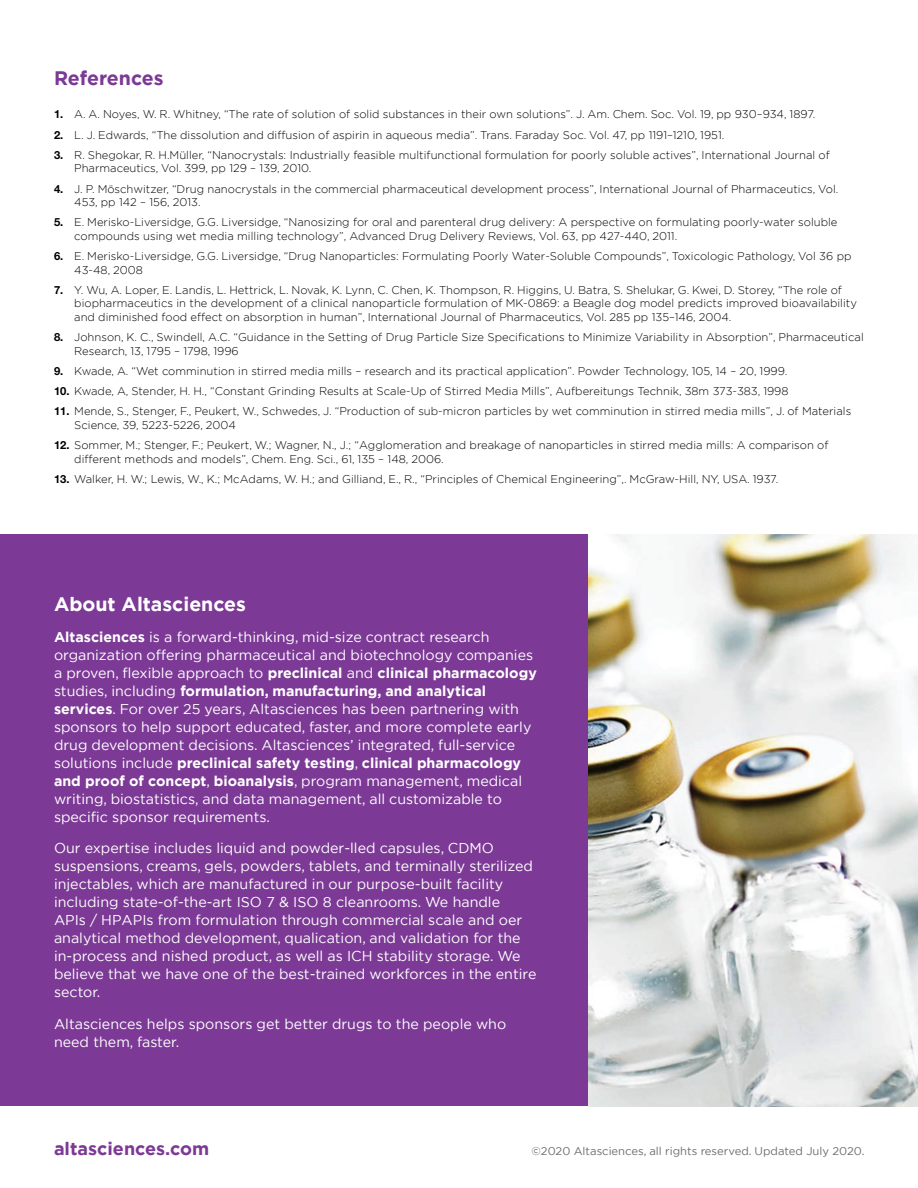
<style>
.page{position:relative;width:918px;height:1188px;background:#fff}
.page>*{position:absolute;margin:0;border:0;box-sizing:border-box;transform-origin:0 0}
.t1{font:700 19.5px "Gotham";color:#fff}
.t2{font:700 19.5px "Gotham";color:#7c3996}
.t3{font:700 18px "Gotham";color:#7c3996}
.t4{font:14.25px/18px "Gotham";color:#fff}
.t5{font:300 11.25px/13.5px "Gotham";color:#000}
.t6{font:11.25px "Gotham";color:#6d6e71}
.s1{font-family:"Helvetica Neue LT Std";font-weight:700}
.s2{font-weight:700}
</style>
<div class="page">
<div style="left:0;top:535px;width:627px;height:571px;background:#7c3996"></div>
<img style="left:588px;top:535px;width:330px;height:571px">
<h1 class="t2" style="left:54px;top:65px;width:111px">References</h1>
<p class="t5" style="left:54px;top:107px;width:763px"><span class="s1">1.</span> A. A. Noyes, W. R. Whitney, “The rate of solution of solid substances in their own solutions”. J. Am. Chem. Soc. Vol. 19, pp 930–934, 1897.</p>
<p class="t5" style="left:54px;top:128px;width:672px"><span class="s1">2.</span> L. J. Edwards, “The dissolution and diffusion of aspirin in aqueous media”. Trans. Faraday Soc. Vol. 47, pp 1191–1210, 1951.</p>
<p class="t5" style="left:74px;top:148px;width:757px;text-indent:-20px"><span class="s1">3.</span> R. Shegokar, R. H.Müller, “Nanocrystals: Industrially feasible multifunctional formulation for poorly soluble actives”, International Journal of<br>Pharmaceutics, Vol. 399, pp 129 – 139, 2010.</p>
<p class="t5" style="left:74px;top:182px;width:766px;text-indent:-20px"><span class="s1">4.</span> J. P. Möschwitzer, “Drug nanocrystals in the commercial pharmaceutical development process”, International Journal of Pharmaceutics, Vol.<br>453, pp 142 – 156, 2013.</p>
<p class="t5" style="left:74px;top:215px;width:765px;text-indent:-20px"><span class="s1">5.</span> E. Merisko-Liversidge, G.G. Liversidge, “Nanosizing for oral and parenteral drug delivery: A perspective on formulating poorly-water soluble compounds using wet media milling technology”, Advanced Drug Delivery Reviews, Vol. 63, pp 427-440, 2011.</p>
<p class="t5" style="left:74px;top:249px;width:779px;text-indent:-20px"><span class="s1">6.</span> E. Merisko-Liversidge, G.G. Liversidge, “Drug Nanoparticles: Formulating Poorly Water-Soluble Compounds”, Toxicologic Pathology, Vol 36 pp<br>43-48, 2008</p>
<p class="t5" style="left:74px;top:283px;width:784px;text-indent:-20px"><span class="s1">7.</span> Y. Wu, A. Loper, E. Landis, L. Hettrick, L. Novak, K. Lynn, C. Chen, K. Thompson, R. Higgins, U. Batra, S. Shelukar, G. Kwei, D. Storey, “The role of biopharmaceutics in the development of a clinical nanoparticle formulation of MK-0869: a Beagle dog model predicts improved bioavailability and diminished food effect on absorption in human”, International Journal of Pharmaceutics, Vol. 285 pp 135–146, 2004.</p>
<p class="t5" style="left:74px;top:330px;width:791px;text-indent:-20px"><span class="s1">8.</span> Johnson, K. C., Swindell, A.C. “Guidance in the Setting of Drug Particle Size Specifications to Minimize Variability in Absorption”, Pharmaceutical<br>Research, 13, 1795 – 1798, 1996</p>
<p class="t5" style="left:54px;top:364px;width:735px"><span class="s1">9.</span> Kwade, A. “Wet comminution in stirred media mills – research and its practical application”. Powder Technology, 105, 14 – 20, 1999.</p>
<p class="t5" style="left:54px;top:384px;width:736px"><span class="s1">10.</span> Kwade, A, Stender, H. H., “Constant Grinding Results at Scale-Up of Stirred Media Mills”, Aufbereitungs Technik, 38m 373-383, 1998</p>
<p class="t5" style="left:74px;top:404px;width:779px;text-indent:-20px"><span class="s1">11.</span> Mende, S., Stenger, F., Peukert, W., Schwedes, J. “Production of sub-micron particles by wet comminution in stirred media mills”, J. of Materials<br>Science, 39, 5223-5226, 2004</p>
<p class="t5" style="left:74px;top:438px;width:756px;text-indent:-20px"><span class="s1">12.</span> Sommer, M.; Stenger, F.; Peukert, W.; Wagner, N., J.; “Agglomeration and breakage of nanoparticles in stirred media mills: A comparison of different methods and models”, Chem. Eng. Sci., 61, 135 – 148, 2006.</p>
<p class="t5" style="left:54px;top:472px;width:726px"><span class="s1">13.</span> Walker, H. W.; Lewis, W., K.; McAdams, W. H.; and Gilliand, E., R., “Principles of Chemical Engineering”,. McGraw-Hill, NY, USA. 1937.</p>
<h1 class="t1" style="left:54px;top:591px;width:194px">About Altasciences</h1>
<p class="t4" style="left:54px;top:628px;width:484px"><span class="s2">Altasciences</span> is a forward-thinking, mid-size contract research organization offering pharmaceutical and biotechnology companies a proven, flexible approach to <span class="s2">preclinical</span> and <span class="s2">clinical pharmacology </span>studies, including <span class="s2">formulation, manufacturing, and analytical services</span>. For over 25 years, Altasciences has been partnering with sponsors to help support educated, faster, and more complete early drug development decisions. Altasciences’ integrated, full-service solutions include <span class="s2">preclinical safety testing</span>, <span class="s2">clinical pharmacology and proof of concept</span>, <span class="s2">bioanalysis</span>, program management, medical writing, biostatistics, and data management, all customizable to specific sponsor requirements.</p>
<p class="t4" style="left:54px;top:839px;width:484px">Our expertise includes liquid and powder-lled capsules, CDMO suspensions, creams, gels, powders, tablets, and terminally sterilized injectables, which are manufactured in our purpose-built facility including state-of-the-art ISO 7 &amp; ISO 8 cleanrooms. We handle<br>APIs / HPAPIs from formulation through commercial scale and oer analytical method development, qualication, and validation for the in-process and nished product, as well as ICH stability storage. We believe that we have one of the best-trained workforces in the entire sector.</p>
<p class="t4" style="left:54px;top:1015px;width:454px">Altasciences helps sponsors get better drugs to the people who need them, faster.</p>
<h2 class="t3" style="left:54px;top:1137px;width:157px">altasciences.com</h2>
<p class="t6" style="left:532px;top:1144px;width:334px">©2020 Altasciences, all rights reserved. Updated July 2020.</p>
</div>
